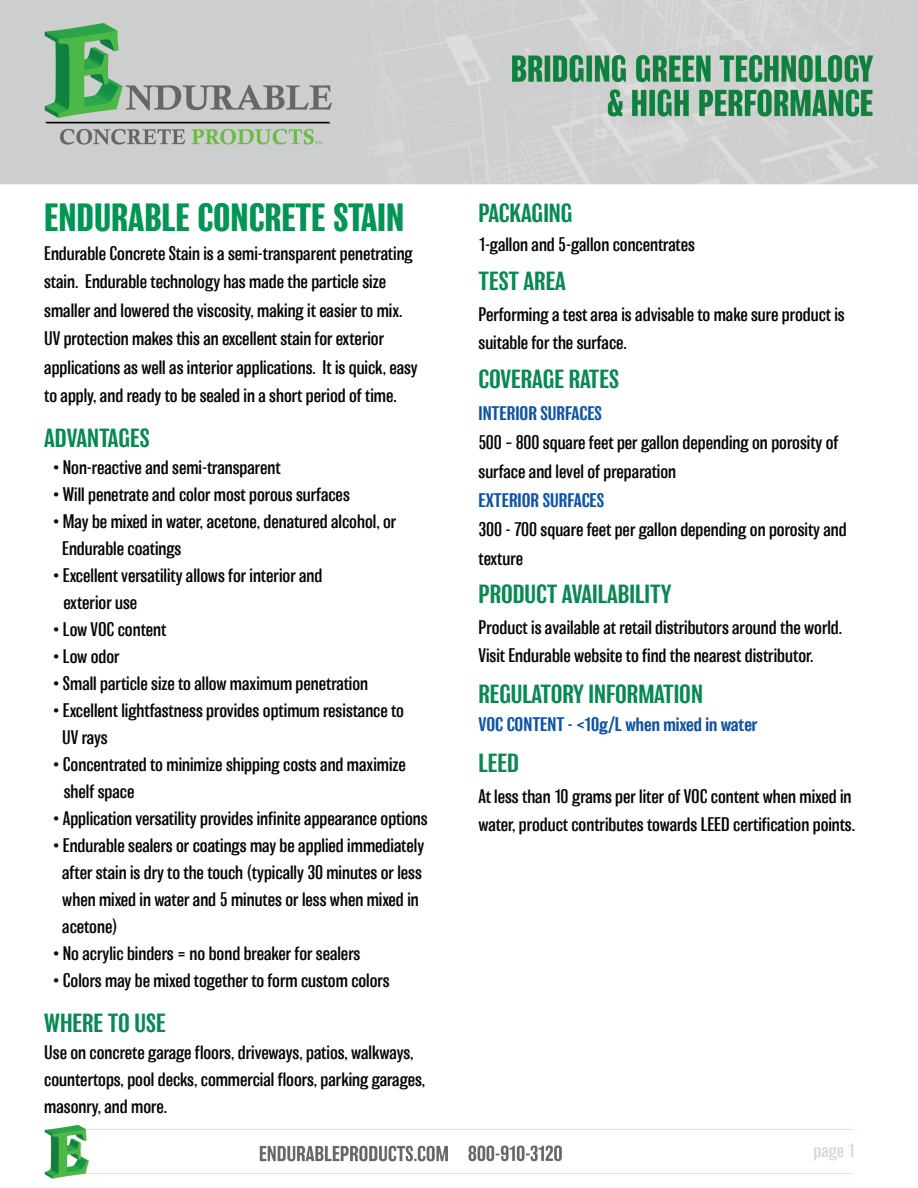
<style>
.page{position:relative;width:918px;height:1188px;background:#fff}
.page>*{position:absolute;margin:0;border:0;box-sizing:border-box;transform-origin:0 0}
.t1{font:700 36px "Balboa W01";color:#019455}
.t2{font:500 24px "Balboa W01";color:#098853}
.t3{font:300 18px/27px "Balboa W01";color:#050504}
.t4{font:500 18px "Balboa W01";color:#1153a5}
.t5{font:300 18px "Balboa W01";color:#d8d8d8}
</style>
<div class="page">
<img style="left:0;top:0;width:918px;height:1179px">
<h1 class="t1" style="left:44px;top:198px;width:361px">ENDURABLE CONCRETE STAIN</h1>
<p class="t3" style="left:44px;top:239px;width:375px;line-height:28.5px">Endurable Concrete Stain is a semi-transparent penetrating stain. Endurable technology has made the particle size smaller and lowered the viscosity, making it easier to mix.<br>UV protection makes this an excellent stain for exterior applications as well as interior applications. It is quick, easy to apply, and ready to be sealed in a short period of time.</p>
<h2 class="t2" style="left:44px;top:425px;width:107px">ADVANTAGES</h2>
<p class="t3" style="left:53px;top:454px;width:229px">• Non-reactive and semi-transparent</p>
<p class="t3" style="left:53px;top:481px;width:298px">• Will penetrate and color most porous surfaces</p>
<p class="t3" style="left:62px;top:508px;width:336px;text-indent:-9px">• May be mixed in water, acetone, denatured alcohol, or<br>Endurable coatings</p>
<p class="t3" style="left:64px;top:562px;width:260px;text-indent:-10px">• Excellent versatility allows for interior and exterior use</p>
<p class="t3" style="left:53px;top:616px;width:115px">• Low VOC content</p>
<p class="t3" style="left:53px;top:643px;width:68px">• Low odor</p>
<p class="t3" style="left:53px;top:670px;width:316px">• Small particle size to allow maximum penetration</p>
<p class="t3" style="left:62px;top:697px;width:343px;text-indent:-9px">• Excellent lightfastness provides optimum resistance to<br>UV rays</p>
<p class="t3" style="left:64px;top:751px;width:344px;text-indent:-10px">• Concentrated to minimize shipping costs and maximize shelf space</p>
<p class="t3" style="left:53px;top:805px;width:376px">• Application versatility provides infinite appearance options</p>
<p class="t3" style="left:62px;top:832px;width:364px;text-indent:-9px">• Endurable sealers or coatings may be applied immediately after stain is dry to the touch (typically 30 minutes or less when mixed in water and 5 minutes or less when mixed in acetone)</p>
<p class="t3" style="left:53px;top:940px;width:309px">• No acrylic binders = no bond breaker for sealers</p>
<p class="t3" style="left:53px;top:967px;width:338px">• Colors may be mixed together to form custom colors</p>
<h2 class="t2" style="left:44px;top:1010px;width:123px">WHERE TO USE</h2>
<p class="t3" style="left:44px;top:1039px;width:382px">Use on concrete garage floors, driveways, patios, walkways, countertops, pool decks, commercial floors, parking garages, masonry, and more.</p>
<h2 class="t2" style="left:479px;top:200px;width:96px">PACKAGING</h2>
<p class="t3" style="left:479px;top:231px;width:218px">1-gallon and 5-gallon concentrates</p>
<h2 class="t2" style="left:479px;top:268px;width:89px">TEST AREA</h2>
<p class="t3" style="left:479px;top:300px;width:368px;line-height:28.5px">Performing a test area is advisable to make sure product is suitable for the surface.</p>
<h2 class="t2" style="left:479px;top:366px;width:142px">COVERAGE RATES</h2>
<p class="t4" style="left:479px;top:403px;width:125px">INTERIOR SURFACES</p>
<p class="t3" style="left:479px;top:428px;width:362px;line-height:29.1px">500 – 800 square feet per gallon depending on porosity of surface and level of preparation</p>
<p class="t4" style="left:479px;top:491px;width:127px">EXTERIOR SURFACES</p>
<p class="t3" style="left:479px;top:515px;width:370px;line-height:29.1px">300 - 700 square feet per gallon depending on porosity and texture</p>
<h2 class="t2" style="left:479px;top:581px;width:195px">PRODUCT AVAILABILITY</h2>
<p class="t3" style="left:479px;top:613px;width:365px;line-height:28.5px">Product is available at retail distributors around the world.<br>Visit Endurable website to find the nearest distributor.</p>
<h2 class="t2" style="left:479px;top:681px;width:226px">REGULATORY INFORMATION</h2>
<p class="t4" style="left:479px;top:715px;width:281px">VOC CONTENT - &lt;10g/L when mixed in water</p>
<h2 class="t2" style="left:479px;top:750px;width:42px">LEED</h2>
<p class="t3" style="left:479px;top:782px;width:378px;line-height:28.5px">At less than 10 grams per liter of VOC content when mixed in water, product contributes towards LEED certification points.</p>
<p class="t5" style="left:814px;top:1141px;width:44px">page 1</p>
</div>
